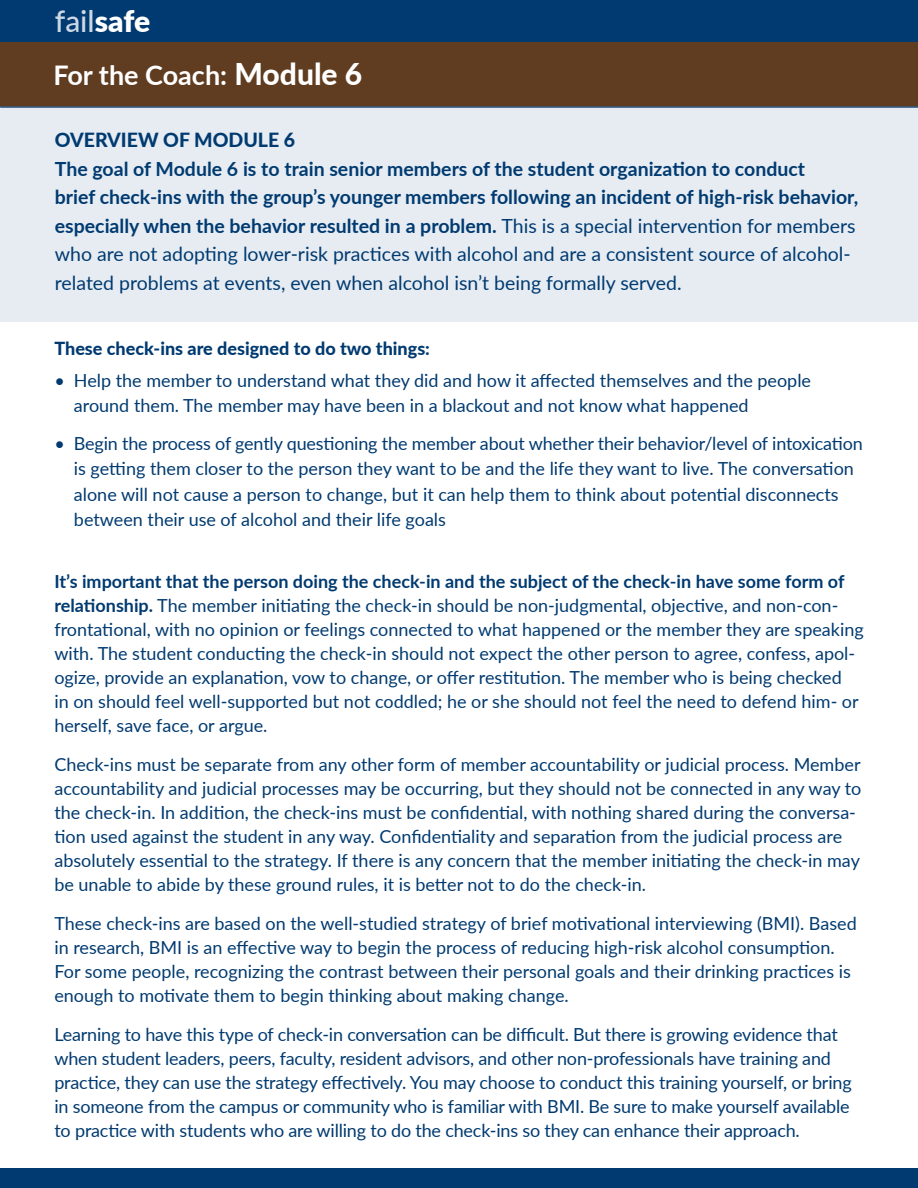
<style>
.page{position:relative;width:918px;height:1188px;background:#fff}
.page>*{position:absolute;margin:0;border:0;box-sizing:border-box;transform-origin:0 0}
.t1{font:500 30px "Lato";color:#ccd8e5}
.t2{font:700 27px "Lato";color:#fff}
.t3{font:700 19.5px/28.5px "Lato";color:#003a70}
.t4{font:800 19.5px "Lato";color:#003a70}
.t5{font:18px/24px "Lato";color:#003a70}
.t6{font:800 18px "Lato";color:#003a70}
.s1{font-weight:900;color:#fff}
.s2{font-weight:800;font-size:30px}
.s3{font-weight:400}
.s4{font-weight:700}
</style>
<div class="page">
<div style="left:0;top:108px;width:918px;height:214px;background:#e6ecf2"></div>
<div style="left:0;top:41px;width:918px;height:65px;background:#603d20"></div>
<div style="left:0;top:0;width:918px;height:42px;background:#003a70"></div>
<hr style="left:0;top:106px;width:918px;height:2px;background:#326295">
<div style="left:0;top:1169px;width:918px;height:19px;background:#003a70"></div>
<p class="t1" style="left:55px;top:-1px;width:97px">fail<span class="s1">safe</span></p>
<p class="t2" style="left:53px;top:56px;width:310px">For the Coach: <span class="s2">Module 6</span></p>
<p class="t4" style="left:55px;top:126px;width:242px">OVERVIEW OF MODULE 6</p>
<p class="t3" style="left:55px;top:153px;width:805px">The goal of Module 6 is to train senior members of the student organization to conduct<br>brief check-ins with the group’s younger members following an incident of high-risk behavior, especially when the behavior resulted in a problem. <span class="s3">This is a special intervention for members who are not adopting lower-risk practices with alcohol and are a consistent source of alcohol&shy;related problems at events, even when alcohol isn’t being formally served.</span></p>
<p class="t6" style="left:54px;top:335px;width:377px">These check-ins are designed to do two things:</p>
<p class="t5" style="left:74px;top:367px;width:739px;line-height:25.5px;text-indent:-20px">• Help the member to understand what they did and how it affected themselves and the people around them. The member may have been in a blackout and not know what happened</p>
<p class="t5" style="left:74px;top:430px;width:790px;line-height:25.5px;text-indent:-20px">• Begin the process of gently questioning the member about whether their behavior/level of intoxication is getting them closer to the person they want to be and the life they want to live. The conversation alone will not cause a person to change, but it can help them to think about potential disconnects between their use of alcohol and their life goals</p>
<p class="t5" style="left:54px;top:569px;width:811px"><span class="s4">It’s important that the person doing the check-in and the subject of the check-in have some form of relationship.</span> The member initiating the check-in should be non-judgmental, objective, and non-con&shy;frontational, with no opinion or feelings connected to what happened or the member they are speaking with. The student conducting the check-in should not expect the other person to agree, confess, apol&shy;ogize, provide an explanation, vow to change, or offer restitution. The member who is being checked<br>in on should feel well-supported but not coddled; he or she should not feel the need to defend him- or herself, save face, or argue.</p>
<p class="t5" style="left:54px;top:752px;width:809px">Check-ins must be separate from any other form of member accountability or judicial process. Member accountability and judicial processes may be occurring, but they should not be connected in any way to the check-in. In addition, the check-ins must be confidential, with nothing shared during the conversa&shy;tion used against the student in any way. Confidentiality and separation from the judicial process are absolutely essential to the strategy. If there is any concern that the member initiating the check-in may be unable to abide by these ground rules, it is better not to do the check-in.</p>
<p class="t5" style="left:54px;top:911px;width:804px">These check-ins are based on the well-studied strategy of brief motivational interviewing (BMI). Based in research, BMI is an effective way to begin the process of reducing high-risk alcohol consumption.<br>For some people, recognizing the contrast between their personal goals and their drinking practices is enough to motivate them to begin thinking about making change.</p>
<p class="t5" style="left:54px;top:1022px;width:799px">Learning to have this type of check-in conversation can be difficult. But there is growing evidence that when student leaders, peers, faculty, resident advisors, and other non-professionals have training and practice, they can use the strategy effectively. You may choose to conduct this training yourself, or bring in someone from the campus or community who is familiar with BMI. Be sure to make yourself available to practice with students who are willing to do the check-ins so they can enhance their approach.</p>
</div>
